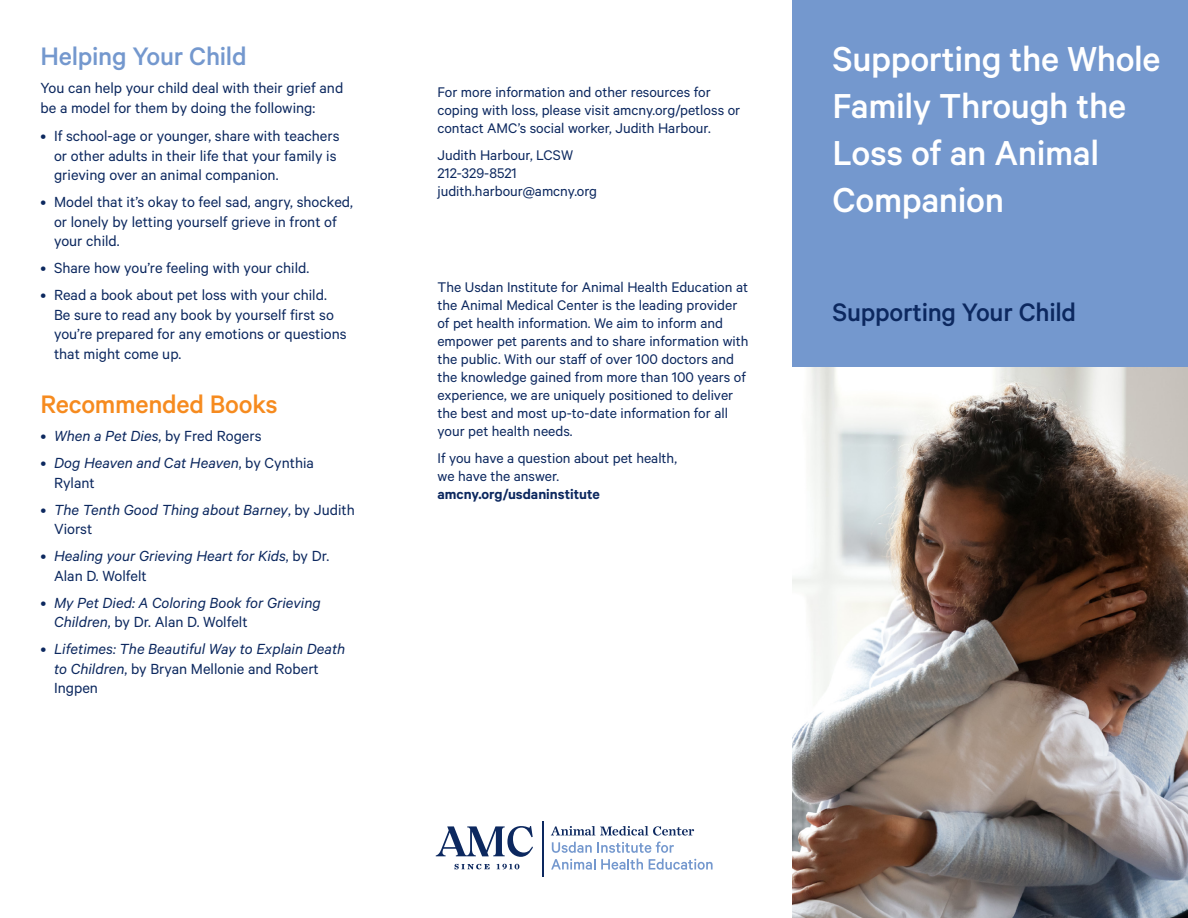
<style>
.page{position:relative;width:1188px;height:918px;background:#fff}
.page>*{position:absolute;margin:0;border:0;box-sizing:border-box;transform-origin:0 0}
.t1{font:500 39px/46.8px "Calibre";letter-spacing:-.01em;color:#fff}
.t2{font:500 28.5px "Calibre";letter-spacing:-.01em;color:#0c285f}
.t3{font:500 28.5px "Calibre";letter-spacing:-.01em;color:#7498ce}
.t4{font:500 28.5px "Calibre";letter-spacing:-.01em;color:#f68b1f}
.t5{font:16.5px/19.5px "Calibre";color:#0c285f}
.t6{font:italic 16.5px/19.5px "Calibre";color:#0c285f}
.t7{font:15.75px/18px "Calibre";color:#0c285f}
.t8{font:600 15.75px "Calibre";color:#0c285f}
.s1{font-style:normal}
</style>
<div class="page">
<div style="left:792px;top:0;width:396px;height:367px;background:#7498ce"></div>
<img style="left:792px;top:367px;width:396px;height:551px">
<svg style="left:552px;top:842px;width:122px;height:11px"></svg>
<svg style="left:551px;top:859px;width:44px;height:11px"></svg>
<svg style="left:601px;top:859px;width:42px;height:11px"></svg>
<svg style="left:649px;top:859px;width:63px;height:11px"></svg>
<svg style="left:454px;top:864px;width:36px;height:5px"></svg>
<svg style="left:497px;top:864px;width:22px;height:5px"></svg>
<svg style="left:551px;top:826px;width:143px;height:10px"></svg>
<svg style="left:436px;top:826px;width:97px;height:31px"></svg>
<hr style="left:542px;top:821px;width:2px;height:56px;background:#0c285f">
<h2 class="t3" style="left:40px;top:46px;width:208px">Helping Your Child</h2>
<p class="t5" style="left:40px;top:80px;width:304px">You can help your child deal with their grief and be a model for them by doing the following:</p>
<p class="t5" style="left:54px;top:128px;width:287px;text-indent:-14px">• If school-age or younger, share with teachers or other adults in their life that your family is grieving over an animal companion.</p>
<p class="t5" style="left:54px;top:194px;width:300px;text-indent:-14px">• Model that it’s okay to feel sad, angry, shocked, or lonely by letting yourself grieve in front of your child.</p>
<p class="t5" style="left:40px;top:260px;width:270px">• Share how you’re feeling with your child.</p>
<p class="t5" style="left:54px;top:287px;width:294px;text-indent:-14px">• Read a book about pet loss with your child.<br>Be sure to read any book by yourself first so you’re prepared for any emotions or questions that might come up.</p>
<h2 class="t4" style="left:40px;top:394px;width:239px">Recommended Books</h2>
<p class="t6" style="left:40px;top:428px;width:223px">• When a Pet Dies<span class="s1">, by Fred Rogers</span></p>
<p class="t6" style="left:54px;top:455px;width:261px;text-indent:-13px">• Dog Heaven and Cat Heaven<span class="s1">, by Cynthia<br>Rylant</span></p>
<p class="t6" style="left:54px;top:501px;width:302px;text-indent:-13px">• The Tenth Good Thing about Barney<span class="s1">, by Judith<br>Viorst</span></p>
<p class="t6" style="left:54px;top:548px;width:277px;text-indent:-14px">• Healing your Grieving Heart for Kids<span class="s1">, by Dr.<br>Alan D. Wolfelt</span></p>
<p class="t6" style="left:54px;top:594px;width:268px;text-indent:-14px">• My Pet Died: A Coloring Book for Grieving<br>Children<span class="s1">, by Dr. Alan D. Wolfelt</span></p>
<p class="t6" style="left:54px;top:641px;width:293px;text-indent:-14px">• Lifetimes: The Beautiful Way to Explain Death to Children<span class="s1">, by Bryan Mellonie and Robert<br>Ingpen</span></p>
<p class="t7" style="left:437px;top:84px;width:304px">For more information and other resources for coping with loss, please visit amcny.org/petloss or contact AMC’s social worker, Judith Harbour.</p>
<p class="t7" style="left:437px;top:147px;width:161px">Judith Harbour, LCSW<br>212-329-8521 judith.harbour@amcny.org</p>
<p class="t7" style="left:437px;top:279px;width:313px">The Usdan Institute for Animal Health Education at the Animal Medical Center is the leading provider of pet health information. We aim to inform and empower pet parents and to share information with the public. With our staff of over 100 doctors and the knowledge gained from more than 100 years of experience, we are uniquely positioned to deliver the best and most up-to-date information for all your pet health needs.</p>
<p class="t7" style="left:437px;top:450px;width:241px">If you have a question about pet health, we have the answer.</p>
<p class="t8" style="left:437px;top:488px;width:164px">amcny.org/usdaninstitute</p>
<h1 class="t1" style="left:832px;top:38px;width:330px">Supporting the Whole<br>Family Through the<br>Loss of an Animal<br>Companion</h1>
<h2 class="t2" style="left:832px;top:302px;width:245px">Supporting Your Child</h2>
</div>
